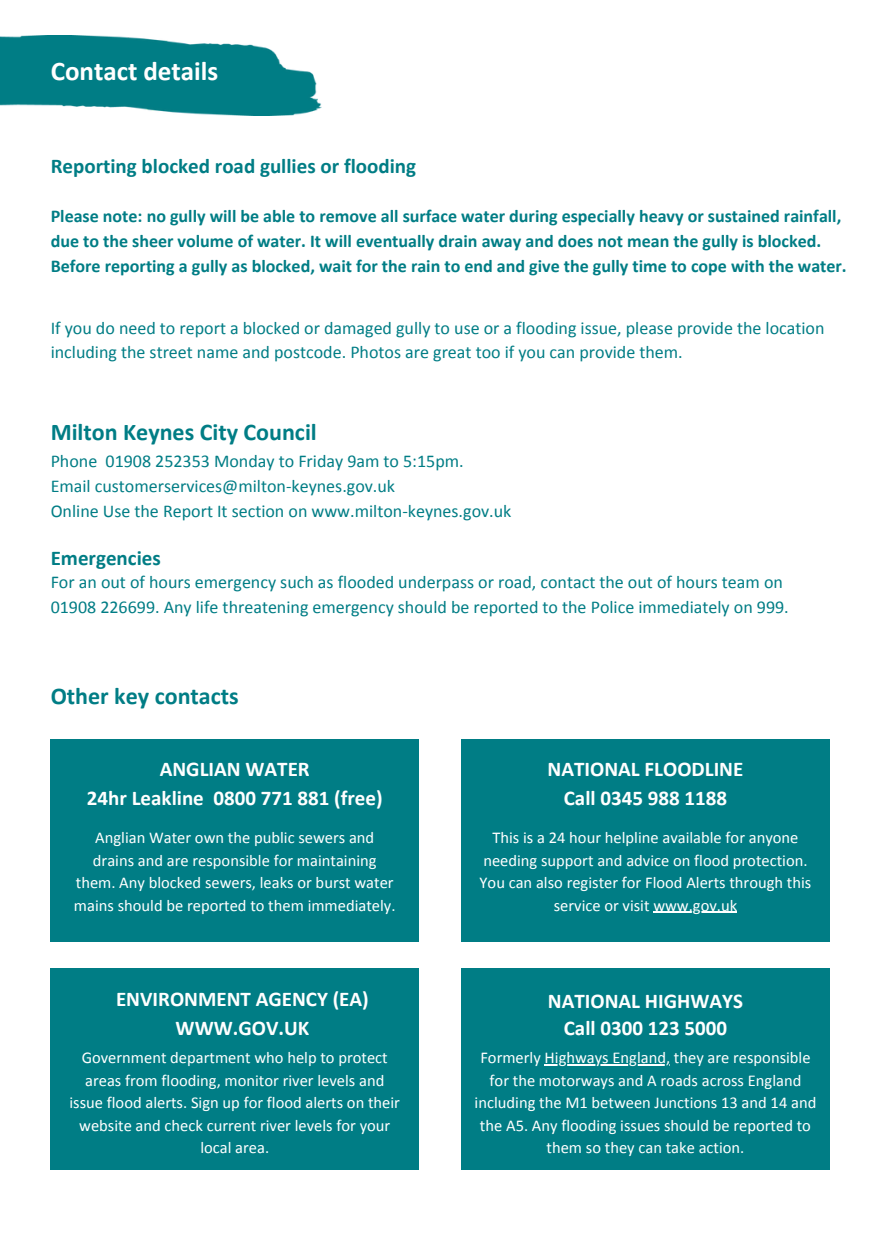
<style>
.page{position:relative;width:894px;height:1233px;background:#fff}
.page>*{position:absolute;margin:0;border:0;box-sizing:border-box;transform-origin:0 0}
.t1{font:700 27px "Calibri";color:#fff}
.t2{font:700 24px "Calibri";color:#007d85}
.t3{font:700 21px/29.2px "Calibri";color:#fff;text-align:center}
.t4{font:700 21px "Calibri";color:#007d85}
.t5{font:18px/24.8px "Calibri";color:#007d85}
.t6{font:700 18px/24.8px "Calibri";color:#007d85}
.t7{font:16.5px/22.5px "Calibri";color:#fff;text-align:center}
</style>
<div class="page">
<img style="left:0;top:36px;width:321px;height:80px">
<div style="left:51px;top:739px;width:368px;height:203px;background:#007d85"></div>
<div style="left:461px;top:739px;width:368px;height:203px;background:#007d85"></div>
<div style="left:51px;top:968px;width:368px;height:202px;background:#007d85"></div>
<div style="left:461px;top:968px;width:368px;height:202px;background:#007d85"></div>
<hr style="left:653px;top:912px;width:84px;height:1px;background:#fff">
<hr style="left:544px;top:1064px;width:126px;height:1px;background:#fff">
<h1 class="t1" style="left:51px;top:59px;width:169px">Contact details</h1>
<p class="t4" style="left:51px;top:157px;width:367px">Reporting blocked road gullies or flooding</p>
<p class="t6" style="left:51px;top:206px;width:797px">Please note: no gully will be able to remove all surface water during especially heavy or sustained rainfall, due to the sheer volume of water. It will eventually drain away and does not mean the gully is blocked.<br>Before reporting a gully as blocked, wait for the rain to end and give the gully time to cope with the water.</p>
<p class="t5" style="left:51px;top:317px;width:775px">If you do need to report a blocked or damaged gully to use or a flooding issue, please provide the location including the street name and postcode. Photos are great too if you can provide them.</p>
<h2 class="t2" style="left:51px;top:422px;width:267px">Milton Keynes City Council</h2>
<p class="t5" style="left:51px;top:450px;width:462px">Phone 01908 252353 Monday to Friday 9am to 5:15pm.<br>Email customerservices@milton-keynes.gov.uk<br>Online Use the Report It section on www.milton-keynes.gov.uk</p>
<p class="t4" style="left:51px;top:549px;width:112px">Emergencies</p>
<p class="t5" style="left:51px;top:571px;width:739px">For an out of hours emergency such as flooded underpass or road, contact the out of hours team on<br>01908 226699. Any life threatening emergency should be reported to the Police immediately on 999.</p>
<h2 class="t2" style="left:51px;top:686px;width:189px">Other key contacts</h2>
<p class="t3" style="left:547px;top:756px;width:197px">NATIONAL FLOODLINE<br>Call 0345 988 1188</p>
<p class="t3" style="left:87px;top:757px;width:297px;line-height:28.2px">ANGLIAN WATER<br>24hr Leakline 0800 771 881 (free)</p>
<p class="t7" style="left:74px;top:828px;width:323px">Anglian Water own the public sewers and drains and are responsible for maintaining them. Any blocked sewers, leaks or burst water mains should be reported to them immediately.</p>
<p class="t7" style="left:479px;top:828px;width:333px">This is a 24 hour helpline available for anyone needing support and advice on flood protection.<br>You can also register for Flood Alerts through this service or visit www.gov.uk</p>
<p class="t3" style="left:116px;top:986px;width:254px">ENVIRONMENT AGENCY (EA)<br>WWW.GOV.UK</p>
<p class="t7" style="left:69px;top:1048px;width:332px">Government department who help to protect areas from flooding, monitor river levels and issue flood alerts. Sign up for flood alerts on their website and check current river levels for your local area.</p>
<p class="t3" style="left:547px;top:989px;width:197px;line-height:27px">NATIONAL HIGHWAYS<br>Call 0300 123 5000</p>
<p class="t7" style="left:474px;top:1048px;width:343px">Formerly Highways England, they are responsible for the motorways and A roads across England including the M1 between Junctions 13 and 14 and the A5. Any flooding issues should be reported to them so they can take action.</p>
</div>
